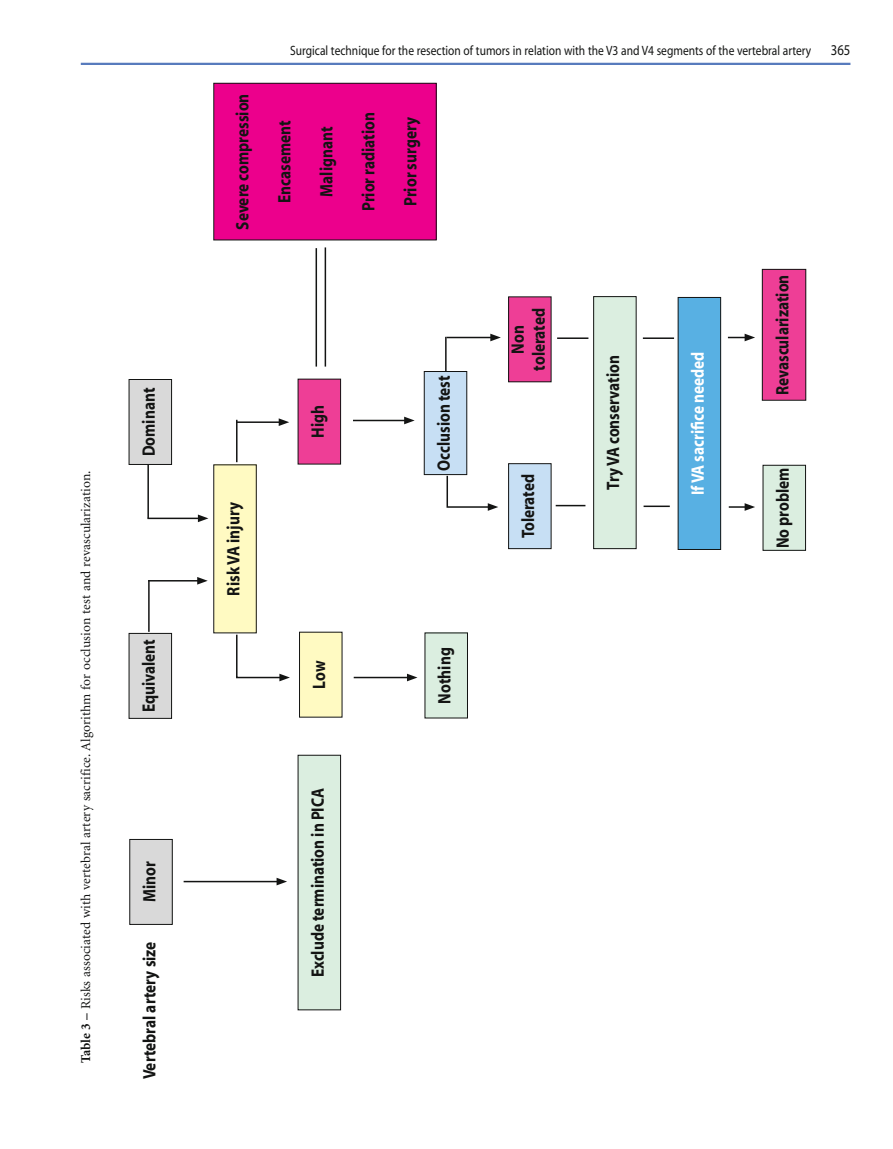
<style>
.page{position:relative;width:893px;height:1149px;background:#fff}
.page>*{position:absolute;margin:0;border:0;box-sizing:border-box;transform-origin:0 0}
.t1{font:700 18px/21px "Myriad";color:#131413;text-align:center;scale:.85 1}
.t2{font:700 18px "Myriad";color:#fff;scale:.85 1}
.t3{font:15px "Myriad";color:#131413;scale:.85 1}
.t4{font:13.5px "Minion";letter-spacing:.005em;color:#131413}
.t5{font:13.5px "Myriad";color:#131413;scale:.85 1}
.s1{font-weight:700}
</style>
<div class="page">
<hr style="left:81px;top:63px;width:769px;height:2px;background:#587bbd">
<div style="left:130px;top:839px;width:42px;height:85px;background:#d9d9d9"></div>
<div style="left:129px;top:838px;width:44px;height:86px;border:1px solid #131413"></div>
<div style="left:129px;top:633px;width:43px;height:85px;background:#d9d9d9"></div>
<div style="left:129px;top:633px;width:43px;height:85px;border:1px solid #131413"></div>
<div style="left:129px;top:379px;width:43px;height:85px;background:#d9d9d9"></div>
<div style="left:129px;top:379px;width:43px;height:85px;border:1px solid #131413"></div>
<div style="left:298px;top:755px;width:43px;height:254px;background:#dbeee0"></div>
<div style="left:298px;top:754px;width:43px;height:255px;border:1px solid #131413"></div>
<div style="left:425px;top:632px;width:42px;height:85px;background:#dbeee0"></div>
<div style="left:425px;top:632px;width:43px;height:86px;border:1px solid #131413"></div>
<div style="left:594px;top:296px;width:42px;height:252px;background:#dbeee0"></div>
<div style="left:593px;top:296px;width:43px;height:253px;border:1px solid #131413"></div>
<div style="left:763px;top:465px;width:42px;height:85px;background:#dbeee0"></div>
<div style="left:763px;top:465px;width:43px;height:85px;border:1px solid #131413"></div>
<div style="left:299px;top:632px;width:43px;height:85px;background:#fffac2"></div>
<div style="left:299px;top:631px;width:43px;height:86px;border:1px solid #131413"></div>
<div style="left:509px;top:463px;width:42px;height:85px;background:#c7dff4"></div>
<div style="left:508px;top:463px;width:43px;height:86px;border:1px solid #131413"></div>
<div style="left:424px;top:371px;width:43px;height:103px;background:#c7dff4"></div>
<div style="left:424px;top:371px;width:43px;height:104px;border:1px solid #131413"></div>
<div style="left:214px;top:464px;width:42px;height:168px;background:#fffac2"></div>
<div style="left:213px;top:464px;width:44px;height:169px;border:1px solid #131413"></div>
<div style="left:298px;top:379px;width:43px;height:85px;background:#ee3e96"></div>
<div style="left:298px;top:378px;width:43px;height:86px;border:1px solid #131413"></div>
<div style="left:509px;top:297px;width:42px;height:85px;background:#ee3e96"></div>
<div style="left:508px;top:296px;width:43px;height:86px;border:1px solid #131413"></div>
<div style="left:762px;top:269px;width:44px;height:131px;background:#ee3e96"></div>
<div style="left:762px;top:269px;width:44px;height:131px;border:1px solid #131413"></div>
<div style="left:214px;top:83px;width:222px;height:157px;background:#ec008c"></div>
<div style="left:213px;top:83px;width:224px;height:157px;border:1px solid #131413"></div>
<div style="left:678px;top:297px;width:43px;height:252px;background:#58b0e3"></div>
<div style="left:678px;top:297px;width:43px;height:252px;border:1px solid #131413"></div>
<hr style="left:184px;top:880px;width:95px;height:2px;background:#131413">
<svg style="left:277px;top:878px;width:10px;height:7px"></svg>
<hr style="left:148px;top:580px;width:2px;height:51px;background:#131413">
<hr style="left:148px;top:580px;width:52px;height:1px;background:#131413">
<svg style="left:197px;top:577px;width:11px;height:7px"></svg>
<hr style="left:147px;top:464px;width:2px;height:54px;background:#131413">
<hr style="left:147px;top:517px;width:53px;height:2px;background:#131413">
<svg style="left:198px;top:514px;width:10px;height:8px"></svg>
<svg style="left:235px;top:633px;width:55px;height:48px"></svg>
<hr style="left:354px;top:676px;width:55px;height:2px;background:#131413">
<svg style="left:407px;top:673px;width:10px;height:8px"></svg>
<hr style="left:236px;top:419px;width:2px;height:43px;background:#131413">
<hr style="left:236px;top:421px;width:45px;height:2px;background:#131413">
<svg style="left:279px;top:418px;width:10px;height:8px"></svg>
<hr style="left:353px;top:419px;width:53px;height:2px;background:#131413">
<svg style="left:404px;top:416px;width:11px;height:8px"></svg>
<svg style="left:446px;top:474px;width:52px;height:36px"></svg>
<hr style="left:445px;top:337px;width:2px;height:34px;background:#131413">
<hr style="left:447px;top:336px;width:46px;height:2px;background:#131413">
<svg style="left:490px;top:333px;width:11px;height:8px"></svg>
<hr style="left:316px;top:248px;width:1px;height:118px;background:#131413">
<hr style="left:325px;top:247px;width:1px;height:119px;background:#131413">
<hr style="left:556px;top:504px;width:29px;height:2px;background:#131413">
<hr style="left:644px;top:505px;width:26px;height:2px;background:#131413">
<svg style="left:729px;top:503px;width:26px;height:7px"></svg>
<hr style="left:557px;top:337px;width:31px;height:2px;background:#131413">
<hr style="left:643px;top:337px;width:31px;height:2px;background:#131413">
<svg style="left:728px;top:333px;width:27px;height:8px"></svg>
<p class="t4" style="left:80px;top:1062px;width:593px;rotate:-90deg"><span class="s1">Table 3 –</span> Risks associated with vertebral artery sacrifice. Algorithm for occlusion test and revascularization.</p>
<p class="t1" style="left:140px;top:456px;width:82px;rotate:-90deg">Dominant</p>
<p class="t1" style="left:140px;top:712px;width:87px;rotate:-90deg">Equivalent</p>
<p class="t1" style="left:140px;top:902px;width:50px;rotate:-90deg">Minor</p>
<p class="t1" style="left:140px;top:1079px;width:164px;rotate:-90deg">Vertebral artery size</p>
<p class="t1" style="left:234px;top:229px;width:161px;rotate:-90deg">Severe compression</p>
<p class="t1" style="left:224px;top:595px;width:111px;rotate:-90deg">Risk VA injury</p>
<p class="t5" style="left:290px;top:46px;width:614px">Surgical technique for the resection of tumors in relation with the V3 and V4 segments of the vertebral artery</p>
<p class="t3" style="left:831px;top:45px;width:25px">365</p>
<p class="t1" style="left:276px;top:203px;width:99px;rotate:-90deg">Encasement</p>
<p class="t1" style="left:318px;top:196px;width:84px;rotate:-90deg">Malignant</p>
<p class="t1" style="left:359px;top:211px;width:118px;rotate:-90deg">Prior radiation</p>
<p class="t1" style="left:401px;top:206px;width:106px;rotate:-90deg">Prior surgery</p>
<p class="t1" style="left:309px;top:438px;width:40px;rotate:-90deg">High</p>
<p class="t1" style="left:435px;top:470px;width:114px;rotate:-90deg">Occlusion test</p>
<p class="t1" style="left:310px;top:688px;width:34px;rotate:-90deg">Low</p>
<p class="t1" style="left:435px;top:703px;width:67px;rotate:-90deg">Nothing</p>
<p class="t1" style="left:509px;top:371px;width:76px;rotate:-90deg">Non tolerated</p>
<p class="t1" style="left:519px;top:538px;width:78px;rotate:-90deg">Tolerated</p>
<p class="t1" style="left:604px;top:490px;width:160px;rotate:-90deg">Try VA conservation</p>
<p class="t2" style="left:691px;top:495px;width:171px;rotate:-90deg">If VA sacrifice needed</p>
<p class="t1" style="left:773px;top:395px;width:143px;rotate:-90deg">Revascularization</p>
<p class="t1" style="left:774px;top:548px;width:96px;rotate:-90deg">No problem</p>
<p class="t1" style="left:309px;top:976px;width:224px;rotate:-90deg">Exclude termination in PICA</p>
</div>
